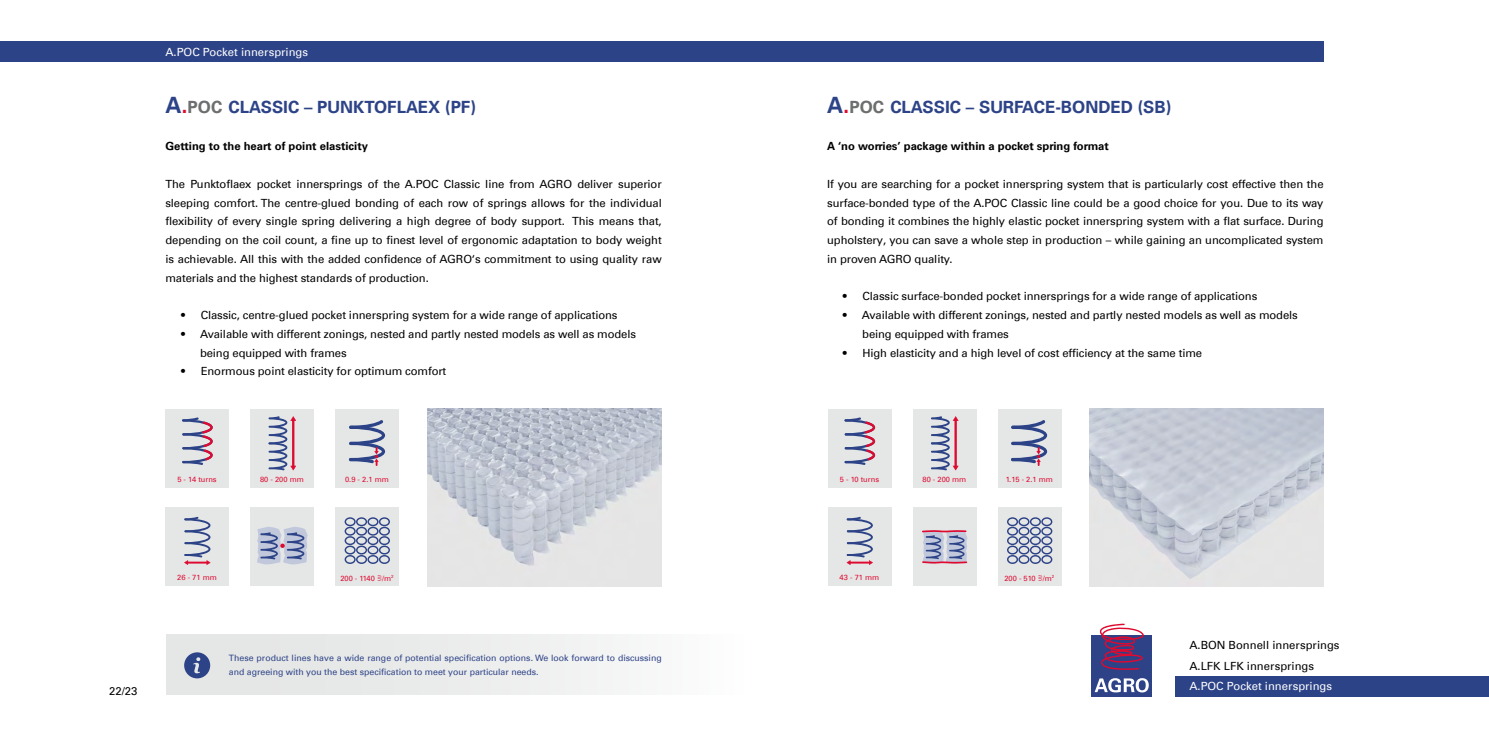
<style>
.page{position:relative;width:1489px;height:745px;background:#fff}
.page>*{position:absolute;margin:0;border:0;box-sizing:border-box;transform-origin:0 0}
.t1{font:700 16.88px "Univers Com 65";color:#2d4387}
.t2{font:11.25px/18.8px "Univers Com 55 Roman";letter-spacing:-.01em;color:#000}
.t3{font:700 11.25px "Univers Com 65";color:#000}
.t4{font:11.25px "Univers Com 55 Roman";color:#fff}
.t5{font:8.75px/13.8px "Univers Com 55 Roman";color:#2d4387}
.t6{font:7.5px "Univers Com 55 Roman";color:#de0a30}
.s1{font-size:22.5px}
.s2{font-size:22.5px;color:#de0a30}
.s3{color:#6c6e6f}
</style>
<div class="page">
<div style="left:0;top:41px;width:1323px;height:21px;background:#2d4387"></div>
<div style="left:1175px;top:675px;width:313px;height:21px;background:#2d4387"></div>
<div style="left:165px;top:409px;width:64px;height:78px;background:#e5e6e6"></div>
<svg style="left:182px;top:417px;width:31px;height:47px"></svg>
<div style="left:827px;top:409px;width:64px;height:78px;background:#e5e6e6"></div>
<svg style="left:844px;top:417px;width:31px;height:47px"></svg>
<div style="left:250px;top:507px;width:64px;height:78px;background:#e5e6e6"></div>
<div style="left:912px;top:507px;width:64px;height:78px;background:#e5e6e6"></div>
<div style="left:250px;top:409px;width:64px;height:78px;background:#e5e6e6"></div>
<svg style="left:268px;top:416px;width:28px;height:54px"></svg>
<div style="left:912px;top:409px;width:64px;height:78px;background:#e5e6e6"></div>
<svg style="left:931px;top:416px;width:27px;height:54px"></svg>
<div style="left:335px;top:409px;width:64px;height:78px;background:#e5e6e6"></div>
<div style="left:997px;top:409px;width:64px;height:78px;background:#e5e6e6"></div>
<div style="left:165px;top:507px;width:64px;height:78px;background:#e5e6e6"></div>
<svg style="left:184px;top:516px;width:26px;height:48px"></svg>
<hr style="left:186px;top:561px;width:23px;height:2px;background:#de0a30">
<div style="left:827px;top:507px;width:64px;height:78px;background:#e5e6e6"></div>
<svg style="left:846px;top:516px;width:26px;height:48px"></svg>
<hr style="left:848px;top:561px;width:23px;height:2px;background:#de0a30">
<div style="left:335px;top:507px;width:64px;height:78px;background:#e5e6e6"></div>
<svg style="left:377px;top:575px;width:4px;height:6px"></svg>
<svg style="left:344px;top:517px;width:46px;height:46px"></svg>
<div style="left:997px;top:507px;width:64px;height:78px;background:#e5e6e6"></div>
<svg style="left:1038px;top:575px;width:4px;height:6px"></svg>
<svg style="left:1007px;top:517px;width:45px;height:46px"></svg>
<svg style="left:349px;top:420px;width:36px;height:45px"></svg>
<svg style="left:1011px;top:420px;width:36px;height:45px"></svg>
<svg style="left:257px;top:527px;width:51px;height:37px;background:#a9b1cb"></svg>
<svg style="left:922px;top:530px;width:45px;height:33px"></svg>
<div style="left:166px;top:634px;width:577px;height:60px;background:#e5e6e6"></div>
<svg style="left:184px;top:652px;width:26px;height:26px"></svg>
<div style="left:1091px;top:634px;width:61px;height:62px;background:#2d4287"></div>
<svg style="left:1099px;top:623px;width:44px;height:46px"></svg>
<svg style="left:1094px;top:678px;width:54px;height:14px"></svg>
<img style="left:427px;top:408px;width:234px;height:178px">
<img style="left:1089px;top:408px;width:234px;height:178px">
<p class="t4" style="left:165px;top:45px;width:144px">A.POC Pocket innersprings</p>
<h1 class="t1" style="left:165px;top:97px;width:312px"><span class="s1">A</span><span class="s2">.</span><span class="s3">POC</span> CLASSIC – PUNKTOFLAEX (PF)</h1>
<p class="t3" style="left:165px;top:139px;width:204px">Getting to the heart of point elasticity</p>
<p class="t2" style="left:165px;top:174px;width:498px;text-align:justify">The Punktoflaex pocket innersprings of the A.POC Classic line from AGRO deliver superior sleeping comfort. The centre-glued bonding of each row of springs allows for the individual flexibility of every single spring delivering a high degree of body support. This means that, depending on the coil count, a fine up to finest level of ergonomic adaptation to body weight is achievable. All this with the added confidence of AGRO‘s commitment to using quality raw materials and the highest standards of production.</p>
<p class="t2" style="left:181px;top:305px;width:438px">• Classic, centre-glued pocket innerspring system for a wide range of applications</p>
<p class="t2" style="left:200px;top:324px;width:437px;text-indent:-19px">• Available with different zonings, nested and partly nested models as well as models being equipped with frames</p>
<p class="t2" style="left:181px;top:362px;width:267px">• Enormous point elasticity for optimum comfort</p>
<h1 class="t1" style="left:827px;top:97px;width:346px"><span class="s1">A</span><span class="s2">.</span><span class="s3">POC</span> CLASSIC – SURFACE-BONDED (SB)</h1>
<p class="t3" style="left:827px;top:139px;width:283px">A ‘no worries’ package within a pocket spring format</p>
<p class="t2" style="left:827px;top:174px;width:498px;text-align:justify">If you are searching for a pocket innerspring system that is particularly cost effective then the surface-bonded type of the A.POC Classic line could be a good choice for you. Due to its way of bonding it combines the highly elastic pocket innerspring system with a flat surface. During upholstery, you can save a whole step in production – while gaining an uncomplicated system in proven AGRO quality.</p>
<p class="t2" style="left:842px;top:287px;width:416px">• Classic surface-bonded pocket innersprings for a wide range of applications</p>
<p class="t2" style="left:862px;top:305px;width:437px;text-indent:-19px">• Available with different zonings, nested and partly nested models as well as models being equipped with frames</p>
<p class="t2" style="left:842px;top:343px;width:361px">• High elasticity and a high level of cost efficiency at the same time</p>
<p class="t2" style="left:109px;top:680px;width:30px">22/23</p>
<p class="t6" style="left:177px;top:474px;width:41px">5 - 14 turns</p>
<p class="t6" style="left:260px;top:474px;width:45px">80 - 200 mm</p>
<p class="t6" style="left:345px;top:474px;width:45px">0.9 - 2.1 mm</p>
<p class="t6" style="left:839px;top:474px;width:41px">5 - 10 turns</p>
<p class="t6" style="left:922px;top:474px;width:45px">80 - 200 mm</p>
<p class="t6" style="left:1005px;top:474px;width:49px">1.15 - 2.1 mm</p>
<p class="t6" style="left:177px;top:572px;width:41px">26 - 71 mm</p>
<p class="t6" style="left:340px;top:573px;width:55px">200 - 1140 /m<sup>2</sup></p>
<p class="t6" style="left:839px;top:572px;width:41px">43 - 71 mm</p>
<p class="t6" style="left:1004px;top:573px;width:51px">200 - 510 /m<sup>2</sup></p>
<p class="t5" style="left:229px;top:650px;width:434px">These product lines have a wide range of potential specification options. We look forward to discussing and agreeing with you the best specification to meet your particular needs.</p>
<p class="t2" style="left:1189px;top:634px;width:152px;line-height:20.6px">A.BON Bonnell innersprings<br>A.LFK LFK innersprings</p>
<p class="t4" style="left:1189px;top:679px;width:144px">A.POC Pocket innersprings</p>
</div>
